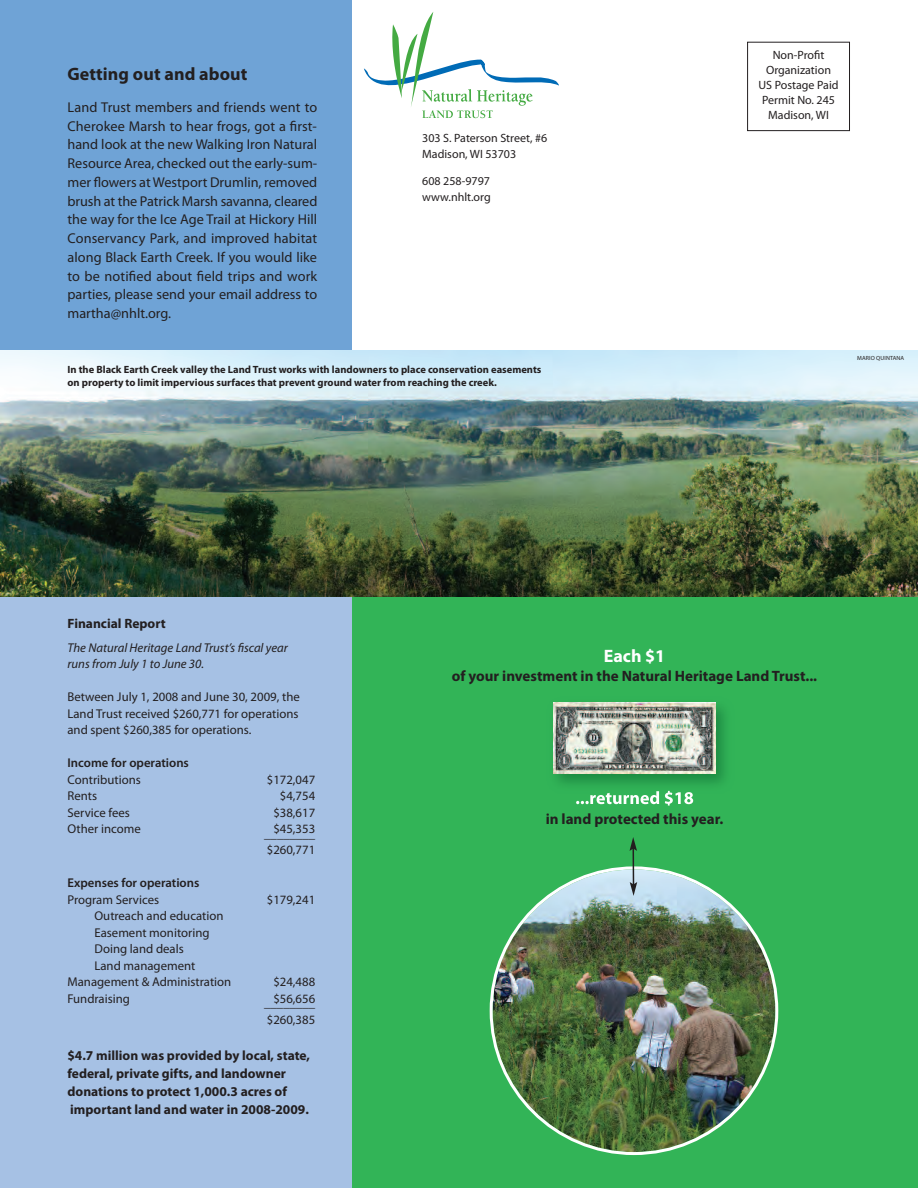
<style>
.page{position:relative;width:918px;height:1188px;background:#fff}
.page>*{position:absolute;margin:0;border:0;box-sizing:border-box;transform-origin:0 0}
.t1{font:700 18px "Myriad Pro";letter-spacing:.005em;color:#231f20}
.t2{font:700 18px "Myriad Pro";color:#fff}
.t3{font:700 15px "Myriad Pro";color:#231f20}
.t4{font:14.25px/18.8px "Myriad Pro";color:#231f20;text-align:justify}
.t5{font:700 13.5px/18px "Myriad Pro";color:#231f20}
.t6{font:12.75px/16.5px "Myriad Pro";color:#231f20}
.t7{font:italic 12.75px/16.5px "Myriad Pro";color:#231f20}
.t8{font:600 12.75px "Myriad Pro";color:#231f20}
.t9{font:12px/15px "Myriad Pro";color:#231f20}
.t10{font:700 10.5px/12.6px "Myriad Pro";color:#231f20}
.t11{font:6px "Myriad Pro";letter-spacing:.02em;color:#231f20}
</style>
<div class="page">
<div style="left:351px;top:597px;width:567px;height:591px;background:#32b457"></div>
<div style="left:0;top:0;width:351px;height:351px;background:#6fa3d6"></div>
<div style="left:0;top:597px;width:351px;height:591px;background:#a6c1e4"></div>
<svg style="left:364px;top:12px;width:195px;height:106px"></svg>
<div style="left:747px;top:42px;width:103px;height:89px;border:1px solid #231f20"></div>
<img style="left:0;top:350px;width:918px;height:247px">
<img style="left:553px;top:702px;width:173px;height:100px">
<img style="left:576px;top:791px;width:117px;height:15px">
<img style="left:553px;top:703px;width:162px;height:71px">
<img style="left:490px;top:866px;width:288px;height:289px">
<svg style="left:630px;top:837px;width:7px;height:59px"></svg>
<p class="t1" style="left:68px;top:67px;width:181px">Getting out and about</p>
<p class="t4" style="left:68px;top:99px;width:251px">Land trust members and friends went to Cherokee Marsh to hear frogs, got a first&shy;hand look at the new Walking iron natural resource area, checked out the early-sum&shy;mer flowers at Westport Drumlin, removed brush at the Patrick Marsh savanna, cleared the way for the ice age trail at Hickory Hill Conservancy Park, and improved habitat along Black Earth Creek. if you would like to be notified about field trips and work parties, please send your email address to martha@nhlt.org.</p>
<p class="t9" style="left:422px;top:131px;width:126px;line-height:16.2px">303 S. Paterson Street, #6<br>Madison, Wi 53703</p>
<p class="t9" style="left:422px;top:174px;width:70px;line-height:16.2px">608 258-9797 www.nhlt.org</p>
<p class="t10" style="left:68px;top:364px;width:475px">In the Black Earth Creek valley the Land Trust works with landowners to place conservation easements on property to limit impervious surfaces that prevent ground water from reaching the creek.</p>
<p class="t9" style="left:758px;top:49px;width:82px;text-align:center">non-Profit organization uS Postage Paid<br>Permit no. 245<br>Madison, Wi</p>
<p class="t11" style="left:857px;top:355px;width:49px">Mario Quintana</p>
<p class="t5" style="left:68px;top:615px;width:100px">Financial Report</p>
<p class="t7" style="left:68px;top:640px;width:222px">The Natural Heritage Land Trust’s fiscal year runs from July 1 to June 30.</p>
<p class="t6" style="left:68px;top:690px;width:234px;text-align:justify">Between July 1, 2008 and June 30, 2009, the Land trust received $260,771 for operations and spent $260,385 for operations.</p>
<p class="t8" style="left:68px;top:758px;width:123px">Income for operations</p>
<p class="t6" style="left:68px;top:772px;width:75px">Contributions</p>
<p class="t6" style="left:267px;top:772px;width:50px">$172,047</p>
<p class="t6" style="left:68px;top:789px;width:31px">rents</p>
<p class="t6" style="left:280px;top:789px;width:37px">$4,754</p>
<p class="t6" style="left:68px;top:805px;width:64px">Service fees</p>
<p class="t6" style="left:273px;top:805px;width:43px">$38,617</p>
<p class="t6" style="left:68px;top:822px;width:75px">other income</p>
<p class="t6" style="left:273px;top:822px;width:43px">$45,353</p>
<p class="t6" style="left:264px;top:826px;width:52px">________ $260,771</p>
<p class="t8" style="left:67px;top:878px;width:133px">Expenses for operations</p>
<p class="t6" style="left:67px;top:892px;width:93px">Program Services</p>
<p class="t6" style="left:267px;top:892px;width:50px">$179,241</p>
<p class="t6" style="left:94px;top:909px;width:130px">outreach and education</p>
<p class="t6" style="left:94px;top:925px;width:117px">Easement monitoring</p>
<p class="t6" style="left:94px;top:942px;width:91px">Doing land deals</p>
<p class="t6" style="left:94px;top:958px;width:102px">Land management</p>
<p class="t6" style="left:67px;top:975px;width:165px">Management &amp; administration</p>
<p class="t6" style="left:273px;top:975px;width:43px">$24,488</p>
<p class="t6" style="left:67px;top:991px;width:64px">Fundraising</p>
<p class="t6" style="left:273px;top:991px;width:43px">$56,656</p>
<p class="t6" style="left:264px;top:996px;width:52px">________ $260,385</p>
<p class="t5" style="left:68px;top:1047px;width:244px">$4.7 million was provided by local, state, federal, private gifts, and landowner donations to protect 1,000.3 acres of important land and water in 2008-2009.</p>
<p class="t2" style="left:604px;top:649px;width:63px">Each $1</p>
<p class="t3" style="left:452px;top:670px;width:367px">of your investment in the Natural Heritage Land Trust...</p>
<p class="t3" style="left:546px;top:813px;width:179px">in land protected this year.</p>
</div>
